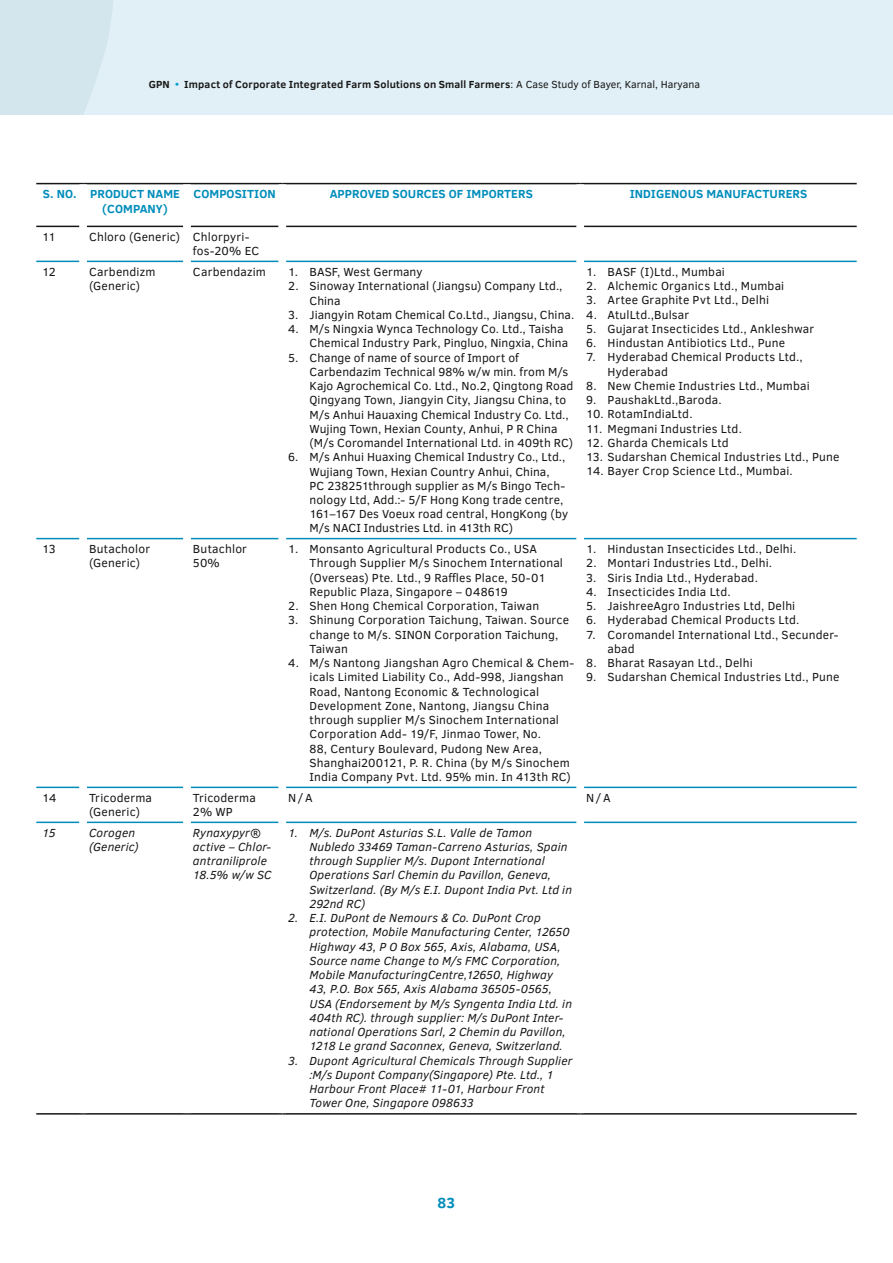
<style>
.page{position:relative;width:893px;height:1263px;background:#fff}
.page>*{position:absolute;margin:0;border:0;box-sizing:border-box;transform-origin:0 0}
.t1{font:700 15px "Clear Sans";color:#008dbb}
.t2{font:12px/14.2px "Clear Sans";letter-spacing:.015em;color:#181716}
.t3{font:italic 12px/14.2px "Clear Sans";letter-spacing:.015em;color:#181716}
.t4{font:700 12px/14.2px "Clear Sans";letter-spacing:.005em;color:#008dbb}
.t5{font:700 10.5px "Clear Sans";letter-spacing:.02em;color:#181716}
.s1{color:#009ed3}
.s2{font-weight:400}
</style>
<div class="page">
<div style="left:0;top:0;width:893px;height:114px;background:#e1f0f7"></div>
<svg style="left:0;top:0;width:113px;height:114px"></svg>
<hr style="left:36px;top:183px;width:47px;height:1px;background:#181716">
<hr style="left:83px;top:183px;width:104px;height:1px;background:#181716">
<hr style="left:187px;top:183px;width:95px;height:1px;background:#181716">
<hr style="left:282px;top:183px;width:298px;height:1px;background:#181716">
<hr style="left:580px;top:183px;width:277px;height:1px;background:#181716">
<hr style="left:36px;top:226px;width:43px;height:1px;background:#181716">
<hr style="left:87px;top:226px;width:96px;height:1px;background:#181716">
<hr style="left:191px;top:226px;width:88px;height:1px;background:#181716">
<hr style="left:286px;top:226px;width:290px;height:1px;background:#181716">
<hr style="left:584px;top:226px;width:273px;height:1px;background:#181716">
<hr style="left:36px;top:261px;width:43px;height:1px;background:#008dbb">
<hr style="left:87px;top:261px;width:96px;height:1px;background:#008dbb">
<hr style="left:191px;top:261px;width:88px;height:1px;background:#008dbb">
<hr style="left:286px;top:261px;width:290px;height:1px;background:#008dbb">
<hr style="left:584px;top:261px;width:273px;height:1px;background:#008dbb">
<hr style="left:36px;top:538px;width:43px;height:1px;background:#008dbb">
<hr style="left:87px;top:538px;width:96px;height:1px;background:#008dbb">
<hr style="left:191px;top:538px;width:88px;height:1px;background:#008dbb">
<hr style="left:286px;top:538px;width:290px;height:1px;background:#008dbb">
<hr style="left:584px;top:538px;width:273px;height:1px;background:#008dbb">
<hr style="left:36px;top:787px;width:43px;height:1px;background:#008dbb">
<hr style="left:87px;top:787px;width:96px;height:1px;background:#008dbb">
<hr style="left:191px;top:787px;width:88px;height:1px;background:#008dbb">
<hr style="left:286px;top:787px;width:290px;height:1px;background:#008dbb">
<hr style="left:584px;top:787px;width:273px;height:1px;background:#008dbb">
<hr style="left:36px;top:821px;width:43px;height:2px;background:#008dbb">
<hr style="left:87px;top:821px;width:96px;height:2px;background:#008dbb">
<hr style="left:191px;top:821px;width:88px;height:2px;background:#008dbb">
<hr style="left:286px;top:821px;width:290px;height:2px;background:#008dbb">
<hr style="left:584px;top:821px;width:273px;height:2px;background:#008dbb">
<hr style="left:36px;top:1113px;width:47px;height:1px;background:#181716">
<hr style="left:83px;top:1113px;width:104px;height:1px;background:#181716">
<hr style="left:187px;top:1113px;width:95px;height:1px;background:#181716">
<hr style="left:282px;top:1113px;width:298px;height:1px;background:#181716">
<hr style="left:580px;top:1113px;width:277px;height:1px;background:#181716">
<p class="t5" style="left:149px;top:77px;width:553px">GPN <span class="s1">•</span> Impact of Corporate Integrated Farm Solutions on Small Farmers<span class="s2">: A Case Study of Bayer, Karnal, Haryana</span></p>
<p class="t4" style="left:102px;top:187px;width:79px;text-indent:-59px">S. NO. PRODUCT NAME (COMPANY)</p>
<p class="t4" style="left:194px;top:187px;width:84px">COMPOSITION</p>
<p class="t4" style="left:330px;top:187px;width:205px">APPROVED SOURCES OF IMPORTERS</p>
<p class="t4" style="left:630px;top:187px;width:179px">INDIGENOUS MANUFACTURERS</p>
<p class="t2" style="left:42px;top:230px;width:15px">11</p>
<p class="t2" style="left:193px;top:230px;width:68px;text-indent:-104px">Chloro (Generic) Chlorpyri&shy;fos-20% EC</p>
<p class="t2" style="left:42px;top:265px;width:15px">12</p>
<p class="t2" style="left:89px;top:265px;width:68px">Carbendizm (Generic)</p>
<p class="t2" style="left:193px;top:265px;width:74px">Carbendazim</p>
<p class="t2" style="left:288px;top:265px;width:136px">1. BASF, West Germany</p>
<p class="t2" style="left:586px;top:265px;width:140px">1. BASF (I)Ltd., Mumbai</p>
<p class="t2" style="left:586px;top:279px;width:199px">2. Alchemic Organics Ltd., Mumbai</p>
<p class="t2" style="left:586px;top:293px;width:184px">3. Artee Graphite Pvt Ltd., Delhi</p>
<p class="t2" style="left:586px;top:307px;width:105px">4. AtulLtd.,Bulsar</p>
<p class="t2" style="left:586px;top:322px;width:229px">5. Gujarat Insecticides Ltd., Ankleshwar</p>
<p class="t2" style="left:586px;top:336px;width:200px">6. Hindustan Antibiotics Ltd., Pune</p>
<p class="t2" style="left:607px;top:350px;width:197px;text-indent:-21px">7. Hyderabad Chemical Products Ltd.,<br>Hyderabad</p>
<p class="t2" style="left:586px;top:379px;width:225px">8. New Chemie Industries Ltd., Mumbai</p>
<p class="t2" style="left:586px;top:393px;width:137px">9. PaushakLtd.,Baroda.</p>
<p class="t2" style="left:586px;top:407px;width:108px">10. RotamIndiaLtd.</p>
<p class="t2" style="left:586px;top:421px;width:157px">11. Megmani Industries Ltd.</p>
<p class="t2" style="left:586px;top:436px;width:144px">12. Gharda Chemicals Ltd</p>
<p class="t2" style="left:586px;top:450px;width:255px">13. Sudarshan Chemical Industries Ltd., Pune</p>
<p class="t2" style="left:586px;top:464px;width:208px">14. Bayer Crop Science Ltd., Mumbai.</p>
<p class="t2" style="left:310px;top:279px;width:254px;text-indent:-21px">2. Sinoway International (Jiangsu) Company Ltd.,<br>China</p>
<p class="t2" style="left:288px;top:307px;width:287px">3. Jiangyin Rotam Chemical Co.Ltd., Jiangsu, China.</p>
<p class="t2" style="left:310px;top:322px;width:260px;text-indent:-21px">4. M/s Ningxia Wynca Technology Co. Ltd., Taisha<br>Chemical Industry Park, Pingluo, Ningxia, China</p>
<p class="t2" style="left:310px;top:350px;width:265px;text-indent:-21px">5. Change of name of source of Import of Carbendazim Technical 98% w/w min. from M/s Kajo Agrochemical Co. Ltd., No.2, Qingtong Road Qingyang Town, Jiangyin City, Jiangsu China, to M/s Anhui Hauaxing Chemical Industry Co. Ltd., Wujing Town, Hexian County, Anhui, P R China (M/s Coromandel International Ltd. in 409th RC)</p>
<p class="t2" style="left:310px;top:450px;width:260px;text-indent:-21px">6. M/s Anhui Huaxing Chemical Industry Co., Ltd., Wujiang Town, Hexian Country Anhui, China,<br>PC 238251through supplier as M/s Bingo Tech&shy;nology Ltd, Add.:- 5/F Hong Kong trade centre, 161–167 Des Voeux road central, HongKong (by M/s NACI Industries Ltd. in 413th RC)</p>
<p class="t2" style="left:42px;top:542px;width:15px">13</p>
<p class="t2" style="left:89px;top:542px;width:63px">Butacholor (Generic)</p>
<p class="t2" style="left:193px;top:542px;width:56px">Butachlor<br>50%</p>
<p class="t2" style="left:310px;top:542px;width:255px;text-indent:-21px">1. Monsanto Agricultural Products Co., USA Through Supplier M/s Sinochem International (Overseas) Pte. Ltd., 9 Raffles Place, 50-01<br>Republic Plaza, Singapore – 048619</p>
<p class="t2" style="left:288px;top:599px;width:252px">2. Shen Hong Chemical Corporation, Taiwan</p>
<p class="t2" style="left:310px;top:613px;width:261px;text-indent:-21px">3. Shinung Corporation Taichung, Taiwan. Source change to M/s. SINON Corporation Taichung,<br>Taiwan</p>
<p class="t2" style="left:310px;top:656px;width:266px;text-indent:-21px">4. M/s Nantong Jiangshan Agro Chemical &amp; Chem&shy;icals Limited Liability Co., Add-998, Jiangshan Road, Nantong Economic &amp; Technological Development Zone, Nantong, Jiangsu China through supplier M/s Sinochem International Corporation Add- 19/F, Jinmao Tower, No.<br>88, Century Boulevard, Pudong New Area, Shanghai200121, P. R. China (by M/s Sinochem India Company Pvt. Ltd. 95% min. In 413th RC)</p>
<p class="t2" style="left:586px;top:542px;width:212px">1. Hindustan Insecticides Ltd., Delhi.</p>
<p class="t2" style="left:586px;top:556px;width:187px">2. Montari Industries Ltd., Delhi.</p>
<p class="t2" style="left:586px;top:570px;width:173px">3. Siris India Ltd., Hyderabad.</p>
<p class="t2" style="left:586px;top:584px;width:146px">4. Insecticides India Ltd.</p>
<p class="t2" style="left:586px;top:599px;width:211px">5. JaishreeAgro Industries Ltd, Delhi</p>
<p class="t2" style="left:586px;top:613px;width:215px">6. Hyderabad Chemical Products Ltd.</p>
<p class="t2" style="left:607px;top:627px;width:233px;text-indent:-21px">7. Coromandel International Ltd., Secunder&shy;abad</p>
<p class="t2" style="left:586px;top:656px;width:168px">8. Bharat Rasayan Ltd., Delhi</p>
<p class="t2" style="left:586px;top:670px;width:255px">9. Sudarshan Chemical Industries Ltd., Pune</p>
<p class="t2" style="left:42px;top:790px;width:16px">14</p>
<p class="t2" style="left:89px;top:790px;width:64px">Tricoderma (Generic)</p>
<p class="t2" style="left:193px;top:790px;width:64px">Tricoderma<br>2% WP</p>
<p class="t2" style="left:288px;top:790px;width:26px">N/A</p>
<p class="t2" style="left:586px;top:790px;width:26px">N/A</p>
<p class="t3" style="left:42px;top:825px;width:15px">15</p>
<p class="t3" style="left:89px;top:825px;width:51px">Corogen (Generic)</p>
<p class="t3" style="left:193px;top:825px;width:80px">Rynaxypyr® active – Chlor&shy;antraniliprole<br>18.5% w/w SC</p>
<p class="t3" style="left:310px;top:825px;width:264px;text-indent:-21px">1. M/s. DuPont Asturias S.L. Valle de Tamon Nubledo 33469 Taman-Carreno Asturias, Spain through Supplier M/s. Dupont International Operations Sarl Chemin du Pavillon, Geneva, Switzerland. (By M/s E.I. Dupont India Pvt. Ltd in 292nd RC)</p>
<p class="t3" style="left:310px;top:911px;width:264px;text-indent:-21px">2. E.I. DuPont de Nemours &amp; Co. DuPont Crop protection, Mobile Manufacturing Center, 12650<br>Highway 43, P O Box 565, Axis, Alabama, USA, Source name Change to M/s FMC Corporation, Mobile ManufacturingCentre,12650, Highway 43, P.O. Box 565, Axis Alabama 36505-0565, USA (Endorsement by M/s Syngenta India Ltd. in 404th RC). through supplier: M/s DuPont Inter&shy;national Operations Sarl, 2 Chemin du Pavillon, 1218 Le grand Saconnex, Geneva, Switzerland.</p>
<p class="t3" style="left:310px;top:1053px;width:264px;text-indent:-21px">3. Dupont Agricultural Chemicals Through Supplier :M/s Dupont Company(Singapore) Pte. Ltd., 1<br>Harbour Front Place# 11-01, Harbour Front Tower One, Singapore 098633</p>
<p class="t1" style="left:438px;top:1191px;width:19px">83</p>
</div>
